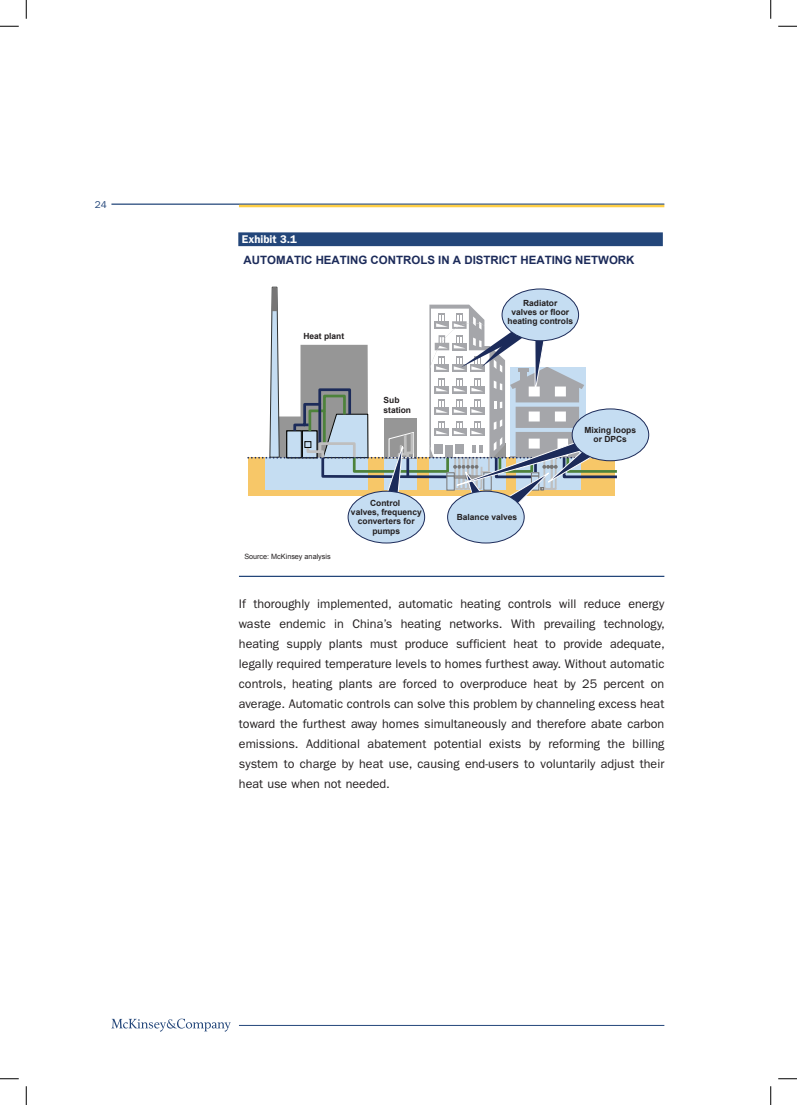
<style>
.page{position:relative;width:797px;height:1105px;background:#fff}
.page>*{position:absolute;margin:0;border:0;box-sizing:border-box;transform-origin:0 0}
.t1{font:12.5px/20px "ITC Franklin Gothic Std";color:#231f20;text-align:justify}
.t2{font:700 11.5px "Arial";color:#1c2b5a}
.t3{font:600 11.25px "ITC Franklin Gothic Std";color:#fff}
.t4{font:10px "ITC Franklin Gothic Std";color:#23467a}
.t5{font:700 8.5px/9.1px "Arial";color:#231f20;text-align:center}
.t6{font:7.25px "Arial";color:#231f20}
</style>
<div class="page">
<svg style="left:111px;top:1019px;width:120px;height:13px"></svg>
<hr style="left:111px;top:204px;width:553px;height:1px;background:#23467a">
<hr style="left:239px;top:205px;width:425px;height:2px;background:#ffcf45">
<hr style="left:239px;top:1025px;width:425px;height:1px;background:#23467a">
<div style="left:238px;top:232px;width:425px;height:14px;background:#23467a"></div>
<div style="left:348px;top:491px;width:76px;height:52px;background:#c5ddf2;border-radius:50%"></div>
<div style="left:447px;top:491px;width:77px;height:52px;background:#c5ddf2;border-radius:50%"></div>
<svg style="left:248px;top:287px;width:375px;height:233px"></svg>
<div style="left:572px;top:409px;width:76px;height:52px;background:#c5ddf2;border-radius:50%"></div>
<div style="left:572px;top:409px;width:77px;height:52px;border:1px solid #1c2b5a;border-radius:50%"></div>
<hr style="left:239px;top:576px;width:425px;height:1px;background:#23467a">
<svg style="left:0;top:25px;width:19px;height:2px"></svg>
<svg style="left:778px;top:25px;width:19px;height:2px"></svg>
<svg style="left:0;top:1078px;width:19px;height:1px"></svg>
<svg style="left:778px;top:1078px;width:19px;height:1px"></svg>
<svg style="left:25px;top:0;width:2px;height:19px"></svg>
<svg style="left:25px;top:1086px;width:2px;height:19px"></svg>
<svg style="left:770px;top:0;width:1px;height:19px"></svg>
<svg style="left:770px;top:1086px;width:1px;height:19px"></svg>
<p class="t4" style="left:95px;top:199px;width:14px">24</p>
<p class="t3" style="left:242px;top:232px;width:57px">Exhibit 3.1</p>
<p class="t2" style="left:243px;top:253px;width:392px">AUTOMATIC HEATING CONTROLS IN A DISTRICT HEATING NETWORK</p>
<p class="t5" style="left:303px;top:332px;width:42px">Heat plant</p>
<p class="t5" style="left:383px;top:395px;width:29px;line-height:10.1px;text-align:left">Sub station</p>
<p class="t6" style="left:244px;top:552px;width:88px">Source: McKinsey analysis</p>
<p class="t5" style="left:351px;top:499px;width:72px">Control<br>valves, frequency converters for pumps</p>
<p class="t5" style="left:507px;top:299px;width:67px">Radiator<br>valves or floor heating controls</p>
<p class="t5" style="left:457px;top:513px;width:62px">Balance valves</p>
<p class="t5" style="left:584px;top:426px;width:53px">Mixing loops or DPCs</p>
<p class="t1" style="left:239px;top:594px;width:427px">If thoroughly implemented, automatic heating controls will reduce energy waste endemic in China’s heating networks. With prevailing technology, heating supply plants must produce sufficient heat to provide adequate, legally required temperature levels to homes furthest away. Without automatic controls, heating plants are forced to overproduce heat by 25 percent on average. Automatic controls can solve this problem by channeling excess heat toward the furthest away homes simultaneously and therefore abate carbon emissions. Additional abatement potential exists by reforming the billing system to charge by heat use, causing end-users to voluntarily adjust their heat use when not needed.</p>
</div>
